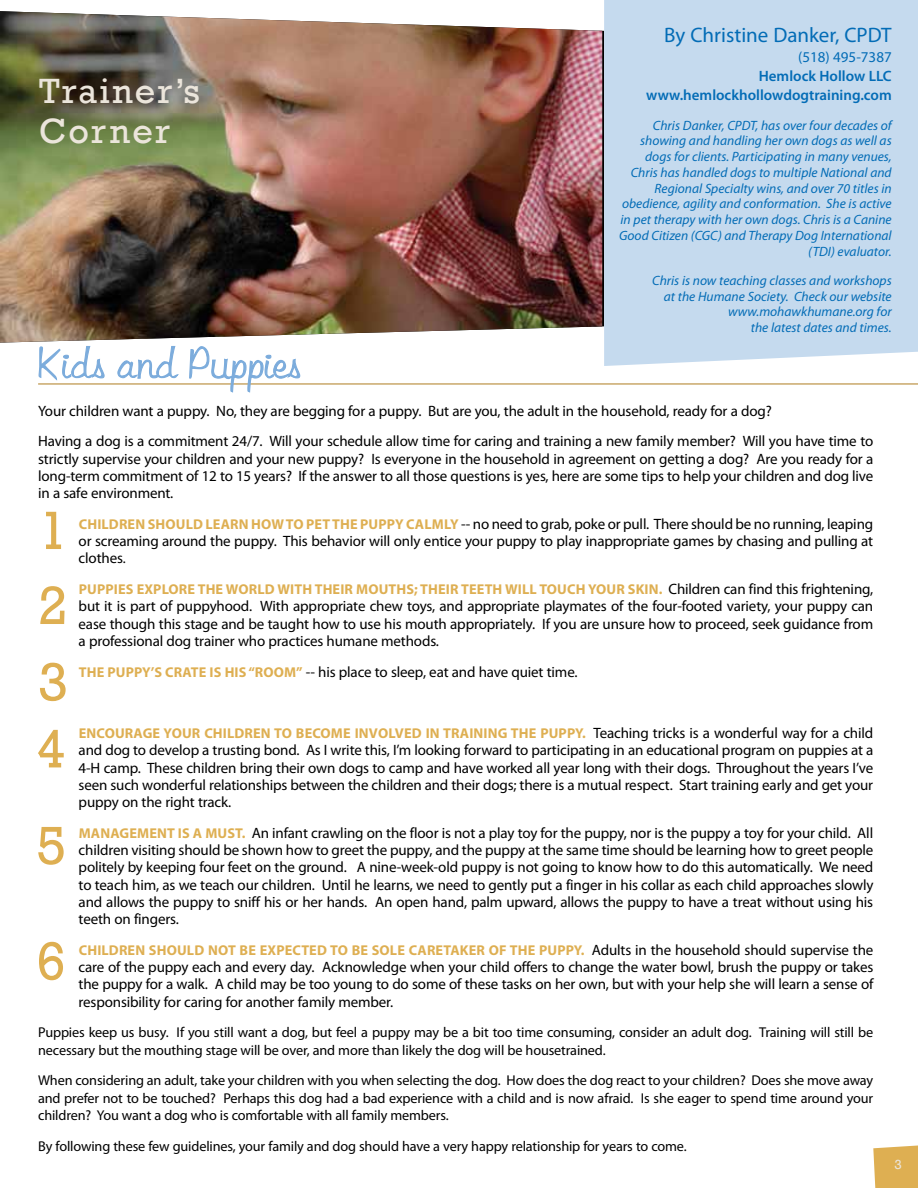
<style>
.page{position:relative;width:918px;height:1188px;background:#fff}
.page>*{position:absolute;margin:0;border:0;box-sizing:border-box;transform-origin:0 0}
.t1{font:54.9px/75.8px "Rockwell";color:#deaf52;text-align:justify}
.t2{font:51px "Libby";letter-spacing:.01em;color:#7cacdc}
.t3{font:36px/40.5px "Rockwell";letter-spacing:.06em;color:#ebe5db}
.t4{font:21px "Myriad Pro";color:#036cb6}
.t5{font:15px/17.2px "Myriad Pro";letter-spacing:-.01em;color:#000;text-align:justify}
.t6{font:600 15px/18.8px "Myriad Pro";color:#036cb6;text-align:right}
.t7{font:15px "Myriad Pro";color:#036cb6}
.t8{font:14.25px/17.2px "Myriad Pro";letter-spacing:-.01em;color:#000}
.t9{font:700 14.25px "Myriad Pro";letter-spacing:.01em;color:#deaf52}
.t10{font:italic 13.5px/15.8px "Myriad Pro";color:#036cb6;text-align:right}
.t11{font:13.5px "Rockwell";color:#ebe5db}
.s1{font-weight:700;font-size:14.25px;color:#deaf52}
.s2{font-size:14.25px}
.s3{font-weight:400;font-size:15px;color:#000}
</style>
<div class="page">
<hr style="left:38px;top:383px;width:880px;height:2px;background:#b78b39">
<div style="left:873px;top:1146px;width:45px;height:42px;background:#deaf52"></div>
<svg style="left:38px;top:346px;width:67px;height:35px"></svg>
<svg style="left:117px;top:346px;width:62px;height:33px"></svg>
<svg style="left:188px;top:346px;width:113px;height:47px"></svg>
<img style="left:0;top:11px;width:602px;height:332px">
<div style="left:604px;top:0;width:314px;height:366px;background:#c5daee"></div>
<h3 class="t3" style="left:39px;top:71px;width:162px">Trainer’s<br>Corner</h3>
<h2 class="t2" style="left:38px;top:331px;width:265px">Kids and Puppies</h2>
<h3 class="t4" style="left:664px;top:22px;width:229px">By Christine Danker, CPDT</h3>
<p class="t7" style="left:798px;top:48px;width:95px">(518) 495-7387</p>
<p class="t6" style="left:646px;top:66px;width:247px">Hemlock Hollow LLC www.hemlockhollowdogtraining.com</p>
<p class="t10" style="left:619px;top:117px;width:274px">Chris Danker, CPDT, has over four decades of showing and handling her own dogs as well as dogs for clients. Participating in many venues, Chris has handled dogs to multiple National and Regional Specialty wins, and over 70 titles in obedience, agility and conformation. She is active in pet therapy with her own dogs. Chris is a Canine Good Citizen (CGC) and Therapy Dog International (TDI) evaluator.</p>
<p class="t10" style="left:652px;top:272px;width:241px">Chris is now teaching classes and workshops at the Humane Society. Check our website www.mohawkhumane.org for<br>the latest dates and times.</p>
<p class="t5" style="left:38px;top:395px;width:837px;line-height:30.8px">Your children want a puppy. No, they are begging for a puppy. But are you, the adult in the household, ready for a dog?<br>Having a dog is a commitment 24/7. Will your schedule allow time for caring and training a new family member? Will you have time to</p>
<p class="t5" style="left:38px;top:450px;width:837px">strictly supervise your children and your new puppy? Is everyone in the household in agreement on getting a dog? Are you ready for a long-term commitment of 12 to 15 years? If the answer to all those questions is yes, here are some tips to help your children and dog live in a safe environment.</p>
<p class="t9" style="left:79px;top:515px;width:338px">CHILDREN SHOULD LEARN HOWTO PET TH E PUPPY CALML</p>
<h1 class="t1" style="left:38px;top:494px;width:31px">1<br>2<br>3</h1>
<p class="t5" style="left:79px;top:515px;width:796px;text-indent:372px"><span class="s1">Y</span> -- no need to grab, poke or pull. There should be no running, leaping or screaming around the puppy. This behavior will only entice your puppy to play inappropriate games by chasing and pulling at clothes<span class="s2">.</span></p>
<p class="t9" style="left:79px;top:580px;width:796px">PUPPIES EXPLORE TH E WORLD WITH TH EIR MOUTHS; TH EIR TEETH WILL TOUCH YOUR SKIN. <span class="s3">Children can find this frightening,</span></p>
<p class="t5" style="left:79px;top:598px;width:796px">but it is part of puppyhood. With appropriate chew toys, and appropriate playmates of the four-footed variety, your puppy can ease though this stage and be taught how to use his mouth appropriately. If you are unsure how to proceed, seek guidance from a professional dog trainer who practices humane methods.</p>
<p class="t5" style="left:79px;top:663px;width:500px"><span class="s1">THE PUPPY’S CRATE IS HIS “ROOM”</span> -- his place to sleep, eat and have quiet time.</p>
<p class="t9" style="left:79px;top:724px;width:796px">ENCOURAG E YOUR CH ILDREN TO BECOME INVOLVED IN TRAINING TH E PUPPY. <span class="s3">Teaching tricks is a wonderful way for a child</span></p>
<p class="t5" style="left:79px;top:742px;width:796px">and dog to develop a trusting bond. As I write this, I’m looking forward to participating in an educational program on puppies at a 4-H camp. These children bring their own dogs to camp and have worked all year long with their dogs. Throughout the years I’ve seen such wonderful relationships between the children and their dogs; there is a mutual respect. Start training early and get your puppy on the right track.</p>
<p class="t9" style="left:79px;top:824px;width:23px">MANAG</p>
<h1 class="t1" style="left:36px;top:702px;width:31px;line-height:96.8px">4<br>5</h1>
<p class="t5" style="left:79px;top:824px;width:796px;text-indent:51px"><span class="s1">EMENT IS A MUST.</span> An infant crawling on the floor is not a play toy for the puppy, nor is the puppy a toy for your child. All children visiting should be shown how to greet the puppy, and the puppy at the same time should be learning how to greet people politely by keeping four feet on the ground. A nine-week-old puppy is not going to know how to do this automatically. We need to teach him, as we teach our children. Until he learns, we need to gently put a finger in his collar as each child approaches slowly and allows the puppy to sniff his or her hands. An open hand, palm upward, allows the puppy to have a treat without using his teeth on fingers.</p>
<p class="t9" style="left:79px;top:941px;width:796px">CHILDREN SHOULD NOT BE EXPECTED TO BE SOLE CARETAKER OF TH E PUPPY. <span class="s3">Adults in the household should supervise the</span></p>
<p class="t5" style="left:79px;top:958px;width:796px">care of the puppy each and every day. Acknowledge when your child offers to change the water bowl, brush the puppy or takes the puppy for a walk. A child may be too young to do some of these tasks on her own, but with your help she will learn a sense of responsibility for caring for another family member.</p>
<p class="t8" style="left:38px;top:1024px;width:837px">Puppies keep us busy. If you still want a dog, but feel a puppy may be a bit too time consuming, consider an adult dog. Training will still be necessary but the mouthing stage will be over, and more than likely the dog will be housetrained.</p>
<p class="t8" style="left:38px;top:1072px;width:837px;text-align:justify">When considering an adult, take your children with you when selecting the dog. How does the dog react to your children? Does she move away and prefer not to be touched? Perhaps this dog had a bad experience with a child and is now afraid. Is she eager to spend time around your children? You want a dog who is comfortable with all family members.</p>
<p class="t8" style="left:38px;top:1137px;width:650px">By following these few guidelines, your family and dog should have a very happy relationship for years to come.</p>
<h1 class="t1" style="left:36px;top:924px;width:31px">6</h1>
<p class="t11" style="left:894px;top:1157px;width:9px">3</p>
</div>
